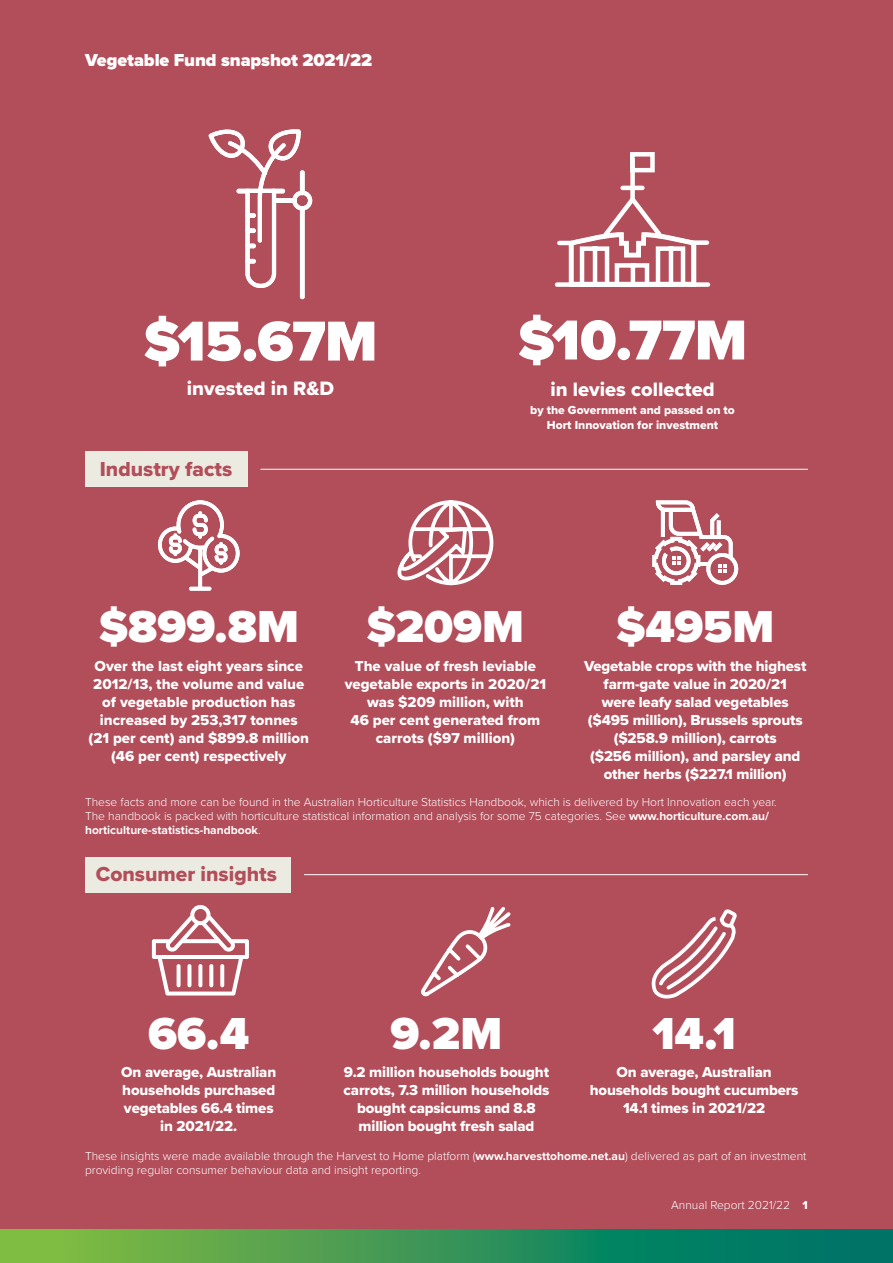
<style>
.page{position:relative;width:893px;height:1263px;background:#fff}
.page>*{position:absolute;margin:0;border:0;box-sizing:border-box;transform-origin:0 0}
.t1{font:900 58.35px "Proxima Nova";letter-spacing:-.01em;color:#fff}
.t2{font:900 46.5px "Proxima Nova";color:#fff}
.t3{font:21px "Proxima Nova Extrabld";color:#b24d5a}
.t4{font:20.1px "Proxima Nova Extrabld";color:#fff}
.t5{font:900 18px "Proxima Nova";letter-spacing:-.005em;color:#fff}
.t6{font:15px/18px "Proxima Nova Extrabld";letter-spacing:-.01em;color:#fff;text-align:center}
.t7{font:300 12px/14.4px "Proxima Nova";color:#fff}
.t8{font:12px/14.7px "Proxima Nova Extrabld";color:#fff;text-align:center}
.s1{font-weight:700}
.s2{font-family:"Proxima Nova Extrabld";font-weight:400}
</style>
<div class="page">
<svg style="left:1px;top:1229px;width:892px;height:34px;background:#369556"></svg>
<hr style="left:0;top:1229px;width:1px;height:34px;background:#7fbc42">
<div style="left:0;top:0;width:893px;height:1229px;background:#b24d5a"></div>
<hr style="left:559px;top:241px;width:13px;height:4px;background:#fff">
<hr style="left:623px;top:186px;width:19px;height:4px;background:#fff">
<div style="left:630px;top:158px;width:5px;height:42px;background:#fff"></div>
<div style="left:557px;top:282px;width:112px;height:5px;background:#fff"></div>
<div style="left:688px;top:282px;width:20px;height:5px;background:#fff"></div>
<svg style="left:566px;top:192px;width:132px;height:95px"></svg>
<div style="left:691px;top:244px;width:5px;height:39px;background:#fff"></div>
<div style="left:630px;top:152px;width:25px;height:20px;border:4px solid #fff"></div>
<div style="left:692px;top:240px;width:15px;height:5px;background:#fff"></div>
<div style="left:300px;top:206px;width:4px;height:93px;border:1px solid #fff;border-radius:2px"></div>
<svg style="left:208px;top:129px;width:105px;height:160px"></svg>
<svg style="left:652px;top:500px;width:86px;height:85px"></svg>
<div style="left:85px;top:452px;width:162px;height:35px;background:#ecebe1"></div>
<hr style="left:260px;top:469px;width:548px;height:1px;background:#fff">
<svg style="left:397px;top:500px;width:97px;height:86px"></svg>
<svg style="left:158px;top:500px;width:82px;height:91px"></svg>
<div style="left:85px;top:857px;width:206px;height:35px;background:#ecebe1"></div>
<hr style="left:304px;top:874px;width:504px;height:1px;background:#fff">
<svg style="left:152px;top:905px;width:97px;height:90px"></svg>
<svg style="left:177px;top:964px;width:4px;height:23px"></svg>
<svg style="left:187px;top:964px;width:4px;height:23px"></svg>
<svg style="left:198px;top:964px;width:4px;height:23px"></svg>
<svg style="left:209px;top:964px;width:4px;height:23px"></svg>
<svg style="left:220px;top:964px;width:4px;height:23px"></svg>
<svg style="left:422px;top:907px;width:89px;height:90px"></svg>
<svg style="left:651px;top:909px;width:86px;height:90px"></svg>
<p class="t5" style="left:85px;top:46px;width:289px">Vegetable Fund snapshot 2021/22</p>
<h1 class="t1" style="left:143px;top:298px;width:236px">$15.67M</h1>
<h3 class="t4" style="left:187px;top:373px;width:149px">invested in R&amp;D</h3>
<h3 class="t3" style="left:100px;top:453px;width:134px">Industry facts</h3>
<h1 class="t1" style="left:518px;top:296px;width:231px">$10.77M</h1>
<h3 class="t4" style="left:550px;top:374px;width:166px">in levies collected</h3>
<p class="t8" style="left:530px;top:403px;width:206px">by the Government and passed on to<br>Hort Innovation for investment</p>
<h2 class="t2" style="left:99px;top:592px;width:202px">$899.8M</h2>
<h2 class="t2" style="left:367px;top:592px;width:159px">$209M</h2>
<h2 class="t2" style="left:616px;top:592px;width:160px">$495M</h2>
<p class="t6" style="left:89px;top:656px;width:222px">Over the last eight years since<br>2012/13, the volume and value of vegetable production has increased by 253,317 tonnes (21 per cent) and $899.8 million (46 per cent) respectively</p>
<p class="t6" style="left:345px;top:656px;width:203px">The value of fresh leviable vegetable exports in 2020/21 was $209 million, with<br>46 per cent generated from carrots ($97 million)</p>
<p class="t6" style="left:584px;top:656px;width:224px">Vegetable crops with the highest farm-gate value in 2020/21<br>were leafy salad vegetables ($495 million), Brussels sprouts ($258.9 million), carrots<br>($256 million), and parsley and other herbs ($227.1 million)</p>
<p class="t7" style="left:85px;top:794px;width:693px">These facts and more can be found in the Australian Horticulture Statistics Handbook, which is delivered by Hort Innovation each year.<br>The handbook is packed with horticulture statistical information and analysis for some 75 categories. See <span class="s1">www.horticulture.com.au/ horticulture-statistics-handbook</span>.</p>
<h3 class="t3" style="left:96px;top:859px;width:183px">Consumer insights</h3>
<h2 class="t2" style="left:148px;top:999px;width:103px">66.4</h2>
<h2 class="t2" style="left:391px;top:999px;width:113px">9.2M</h2>
<h2 class="t2" style="left:652px;top:999px;width:85px">14.1</h2>
<p class="t6" style="left:121px;top:1063px;width:157px">On average, Australian households purchased vegetables 66.4 times in 2021/22.</p>
<p class="t6" style="left:344px;top:1063px;width:207px">9.2 million households bought carrots, 7.3 million households bought capsicums and 8.8 million bought fresh salad</p>
<p class="t6" style="left:590px;top:1063px;width:210px">On average, Australian households bought cucumbers<br>14.1 times in 2021/22</p>
<p class="t7" style="left:85px;top:1148px;width:723px">These insights were made available through the Harvest to Home platform (<span class="s1">www.harvesttohome.net.au</span>) delivered as part of an investment providing regular consumer behaviour data and insight reporting.</p>
<p class="t7" style="left:671px;top:1197px;width:138px">Annual Report 2021/22 <span class="s2">1</span></p>
</div>
